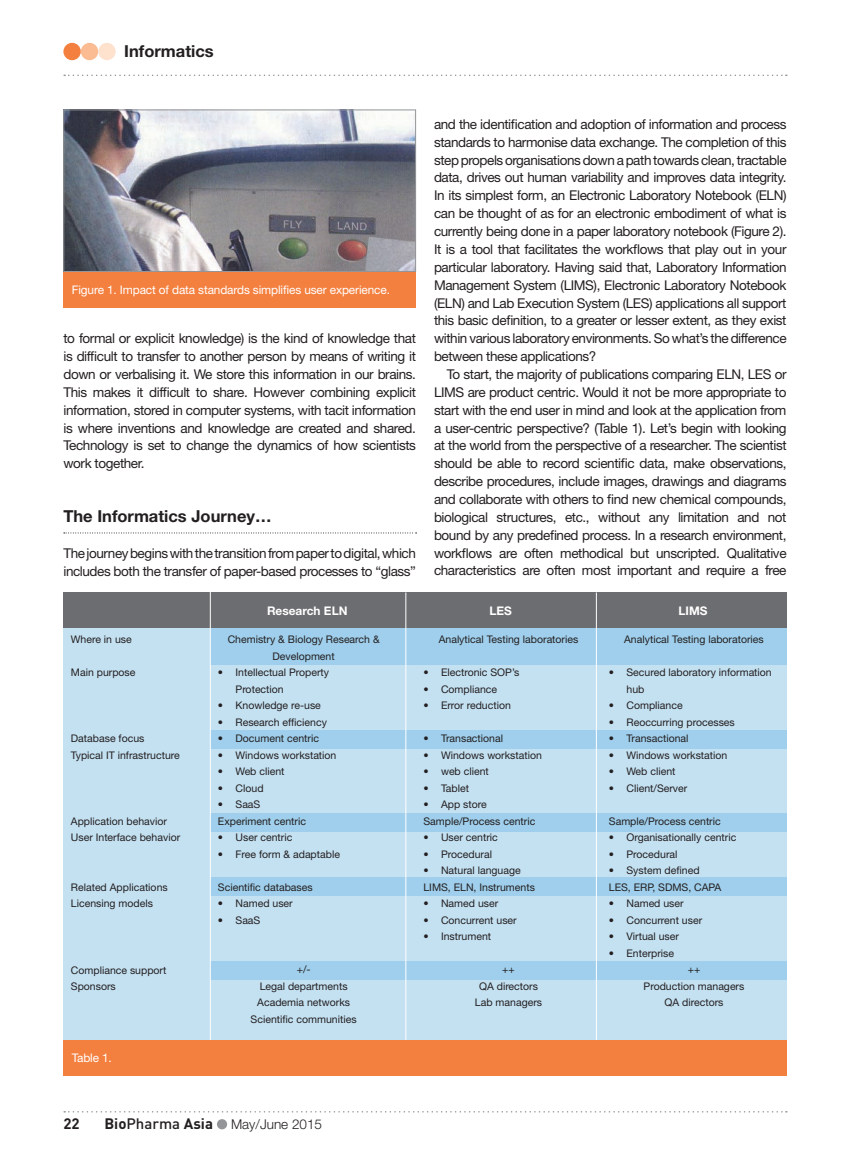
<style>
.page{position:relative;width:850px;height:1161px;background:#fff}
.page>*{position:absolute;margin:0;border:0;box-sizing:border-box;transform-origin:0 0}
.t1{font:700 16.5px "Helvetica Neue LT Std";color:#231f20}
.t2{font:700 15px "DINOT";color:#231f20}
.t3{font:13.5px/17.9px "Helvetica Neue LT Std";letter-spacing:-.03em;color:#231f20;text-align:justify}
.t4{font:300 13.5px "Helvetica Neue LT Std";color:#231f20}
.t5{font:11.85px "Helvetica Neue LT Std";letter-spacing:-.01em;color:#fff}
.t6{font:700 11.85px "Helvetica Neue LT Std";color:#fff}
.t7{font:10.5px/16.5px "Helvetica Neue LT Std";color:#231f20}
.s1{font-family:"DINOT";font-weight:700;font-size:15px}
.s2{font-family:"DINOT";font-weight:500;font-size:15px}
</style>
<div class="page">
<svg style="left:64px;top:75px;width:722px;height:1px"></svg>
<svg style="left:64px;top:1111px;width:722px;height:1px"></svg>
<div style="left:63px;top:43px;width:18px;height:17px;background:#f4803f;border-radius:50%"></div>
<div style="left:81px;top:43px;width:17px;height:17px;background:#fbbc93;border-radius:50%"></div>
<div style="left:98px;top:43px;width:18px;height:17px;background:#fee2ce;border-radius:50%"></div>
<svg style="left:217px;top:1118px;width:10px;height:10px"></svg>
<svg style="left:64px;top:532px;width:352px;height:1px"></svg>
<img style="left:65px;top:111px;width:349px;height:159px">
<div style="left:63px;top:109px;width:353px;height:163px;border:1px solid #939598"></div>
<div style="left:63px;top:272px;width:353px;height:35px;background:#f4803f"></div>
<div style="left:63px;top:610px;width:723px;height:429px;background:#c4e1f2"></div>
<div style="left:210px;top:628px;width:576px;height:36px;background:#9fcfec"></div>
<div style="left:210px;top:730px;width:576px;height:18px;background:#9fcfec"></div>
<div style="left:210px;top:812px;width:576px;height:18px;background:#9fcfec"></div>
<div style="left:210px;top:877px;width:576px;height:18px;background:#9fcfec"></div>
<div style="left:210px;top:961px;width:576px;height:18px;background:#9fcfec"></div>
<div style="left:63px;top:592px;width:723px;height:36px;background:#6c6d70"></div>
<hr style="left:210px;top:588px;width:1px;height:459px;background:#fff">
<hr style="left:405px;top:592px;width:1px;height:452px;background:#fff">
<hr style="left:596px;top:592px;width:1px;height:453px;background:#fff">
<div style="left:63px;top:1039px;width:723px;height:36px;background:#f4803f"></div>
<p class="t1" style="left:124px;top:41px;width:91px">Informatics</p>
<p class="t5" style="left:72px;top:282px;width:320px">Figure 1. Impact of data standards simplifies user experience.</p>
<p class="t3" style="left:63px;top:329px;width:354px">to formal or explicit knowledge) is the kind of knowledge that is difficult to transfer to another person by means of writing it down or verbalising it. We store this information in our brains.<br>This makes it difficult to share. However combining explicit information, stored in computer systems, with tacit information is where inventions and knowledge are created and shared.<br>Technology is set to change the dynamics of how scientists work together.</p>
<p class="t1" style="left:63px;top:505px;width:210px">The Informatics Journey…</p>
<p class="t3" style="left:63px;top:543px;width:354px">The journey begins with the transition from paper to digital, which includes both the transfer of paper-based processes to “glass”</p>
<p class="t3" style="left:434px;top:115px;width:354px">and the identification and adoption of information and process</p>
<p class="t3" style="left:434px;top:133px;width:354px">standards to harmonise data exchange. The completion of this</p>
<p class="t3" style="left:434px;top:151px;width:354px">step propels organisations down a path towards clean, tractable</p>
<p class="t3" style="left:434px;top:168px;width:354px">data, drives out human variability and improves data integrity.</p>
<p class="t3" style="left:434px;top:186px;width:354px">In its simplest form, an Electronic Laboratory Notebook (ELN)</p>
<p class="t3" style="left:434px;top:204px;width:354px">can be thought of as for an electronic embodiment of what is</p>
<p class="t3" style="left:434px;top:222px;width:354px">currently being done in a paper laboratory notebook (Figure 2).</p>
<p class="t3" style="left:434px;top:240px;width:354px">It is a tool that facilitates the workflows that play out in your</p>
<p class="t3" style="left:434px;top:258px;width:354px">particular laboratory. Having said that, Laboratory Information</p>
<p class="t3" style="left:434px;top:276px;width:354px">Management System (LIMS), Electronic Laboratory Notebook</p>
<p class="t3" style="left:434px;top:293px;width:354px">(ELN) and Lab Execution System (LES) applications all support</p>
<p class="t3" style="left:434px;top:311px;width:354px">this basic definition, to a greater or lesser extent, as they exist</p>
<p class="t3" style="left:434px;top:329px;width:354px">within various laboratory environments. So what’s the difference</p>
<p class="t3" style="left:434px;top:347px;width:164px">between these applications?</p>
<p class="t3" style="left:447px;top:365px;width:341px">To start, the majority of publications comparing ELN, LES or</p>
<p class="t3" style="left:434px;top:383px;width:354px">LIMS are product centric. Would it not be more appropriate to</p>
<p class="t3" style="left:434px;top:400px;width:354px">start with the end user in mind and look at the application from</p>
<p class="t3" style="left:434px;top:418px;width:354px">a user-centric perspective? (Table 1). Let’s begin with looking</p>
<p class="t3" style="left:434px;top:436px;width:354px">at the world from the perspective of a researcher. The scientist</p>
<p class="t3" style="left:434px;top:454px;width:354px">should be able to record scientific data, make observations,</p>
<p class="t3" style="left:434px;top:472px;width:354px">describe procedures, include images, drawings and diagrams</p>
<p class="t3" style="left:434px;top:490px;width:354px">and collaborate with others to find new chemical compounds,</p>
<p class="t3" style="left:434px;top:508px;width:354px">biological structures, etc., without any limitation and not</p>
<p class="t3" style="left:434px;top:525px;width:354px">bound by any predefined process. In a research environment,</p>
<p class="t3" style="left:434px;top:543px;width:354px">workflows are often methodical but unscripted. Qualitative</p>
<p class="t3" style="left:434px;top:561px;width:354px">characteristics are often most important and require a free</p>
<p class="t7" style="left:71px;top:631px;width:62px">Where in use</p>
<p class="t7" style="left:71px;top:664px;width:66px">Main purpose</p>
<p class="t7" style="left:71px;top:730px;width:110px">Database focus<br>Typical IT infrastructure</p>
<p class="t7" style="left:71px;top:812px;width:111px">Application behavior<br>User Interface behavior</p>
<p class="t7" style="left:71px;top:878px;width:98px">Related Applications<br>Licensing models</p>
<p class="t7" style="left:71px;top:961px;width:97px">Compliance support<br>Sponsors</p>
<p class="t5" style="left:72px;top:1050px;width:42px">Table 1.</p>
<p class="t6" style="left:267px;top:603px;width:82px">Research ELN</p>
<p class="t6" style="left:489px;top:603px;width:24px">LES</p>
<p class="t6" style="left:678px;top:603px;width:31px">LIMS</p>
<p class="t7" style="left:228px;top:631px;width:153px;text-align:center">Chemistry &amp; Biology Research &amp;<br>Development</p>
<p class="t7" style="left:235px;top:664px;width:95px;text-indent:-18px">• Intellectual Property<br>Protection</p>
<p class="t7" style="left:218px;top:697px;width:104px">• Knowledge re-use</p>
<p class="t7" style="left:218px;top:713px;width:110px">• Research efficiency</p>
<p class="t7" style="left:218px;top:730px;width:103px">• Document centric</p>
<p class="t7" style="left:218px;top:746px;width:120px">• Windows workstation</p>
<p class="t7" style="left:218px;top:763px;width:68px">• Web client</p>
<p class="t7" style="left:218px;top:779px;width:47px">• Cloud</p>
<p class="t7" style="left:218px;top:796px;width:90px">• SaaS<br>Experiment centric</p>
<p class="t7" style="left:218px;top:829px;width:76px">• User centric</p>
<p class="t7" style="left:218px;top:845px;width:124px">• Free form &amp; adaptable</p>
<p class="t7" style="left:218px;top:878px;width:96px">Scientific databases</p>
<p class="t7" style="left:218px;top:895px;width:76px">• Named user</p>
<p class="t7" style="left:218px;top:911px;width:44px">• SaaS</p>
<p class="t7" style="left:251px;top:961px;width:107px;text-align:center">+/-<br>Legal departments<br>Academia networks<br>Scientific communities</p>
<p class="t7" style="left:439px;top:630px;width:141px">Analytical Testing laboratories</p>
<p class="t7" style="left:423px;top:663px;width:97px">• Electronic SOP’s</p>
<p class="t7" style="left:423px;top:680px;width:75px">• Compliance</p>
<p class="t7" style="left:423px;top:696px;width:89px">• Error reduction</p>
<p class="t7" style="left:423px;top:729px;width:81px">• Transactional</p>
<p class="t7" style="left:423px;top:746px;width:120px">• Windows workstation</p>
<p class="t7" style="left:423px;top:762px;width:67px">• web client</p>
<p class="t7" style="left:423px;top:779px;width:47px">• Tablet</p>
<p class="t7" style="left:423px;top:795px;width:113px">• App store<br>Sample/Process centric</p>
<p class="t7" style="left:423px;top:828px;width:76px">• User centric</p>
<p class="t7" style="left:423px;top:845px;width:70px">• Procedural</p>
<p class="t7" style="left:423px;top:861px;width:113px">• Natural language<br>LIMS, ELN, Instruments</p>
<p class="t7" style="left:423px;top:894px;width:76px">• Named user</p>
<p class="t7" style="left:423px;top:911px;width:95px">• Concurrent user</p>
<p class="t7" style="left:423px;top:927px;width:69px">• Instrument</p>
<p class="t7" style="left:475px;top:960px;width:69px;text-align:center">++<br>QA directors<br>Lab managers</p>
<p class="t7" style="left:624px;top:630px;width:141px">Analytical Testing laboratories</p>
<p class="t7" style="left:626px;top:663px;width:147px;text-indent:-18px">• Secured laboratory information hub</p>
<p class="t7" style="left:609px;top:696px;width:75px">• Compliance</p>
<p class="t7" style="left:609px;top:713px;width:127px">• Reoccurring processes</p>
<p class="t7" style="left:609px;top:729px;width:81px">• Transactional</p>
<p class="t7" style="left:609px;top:746px;width:120px">• Windows workstation</p>
<p class="t7" style="left:609px;top:762px;width:68px">• Web client</p>
<p class="t7" style="left:609px;top:779px;width:80px">• Client/Server</p>
<p class="t7" style="left:609px;top:812px;width:113px">Sample/Process centric</p>
<p class="t7" style="left:609px;top:828px;width:129px">• Organisationally centric</p>
<p class="t7" style="left:609px;top:845px;width:70px">• Procedural</p>
<p class="t7" style="left:609px;top:861px;width:114px">• System defined<br>LES, ERP, SDMS, CAPA</p>
<p class="t7" style="left:609px;top:894px;width:76px">• Named user</p>
<p class="t7" style="left:609px;top:911px;width:95px">• Concurrent user</p>
<p class="t7" style="left:609px;top:927px;width:72px">• Virtual user</p>
<p class="t7" style="left:609px;top:944px;width:67px">• Enterprise</p>
<p class="t7" style="left:643px;top:960px;width:102px;text-align:center">++<br>Production managers<br>QA directors</p>
<p class="t2" style="left:63px;top:1113px;width:18px">22</p>
<p class="t4" style="left:104px;top:1115px;width:219px"><span class="s1">Bio</span><span class="s2">Pharma</span> <span class="s1">Asia</span> May/June 2015</p>
</div>
